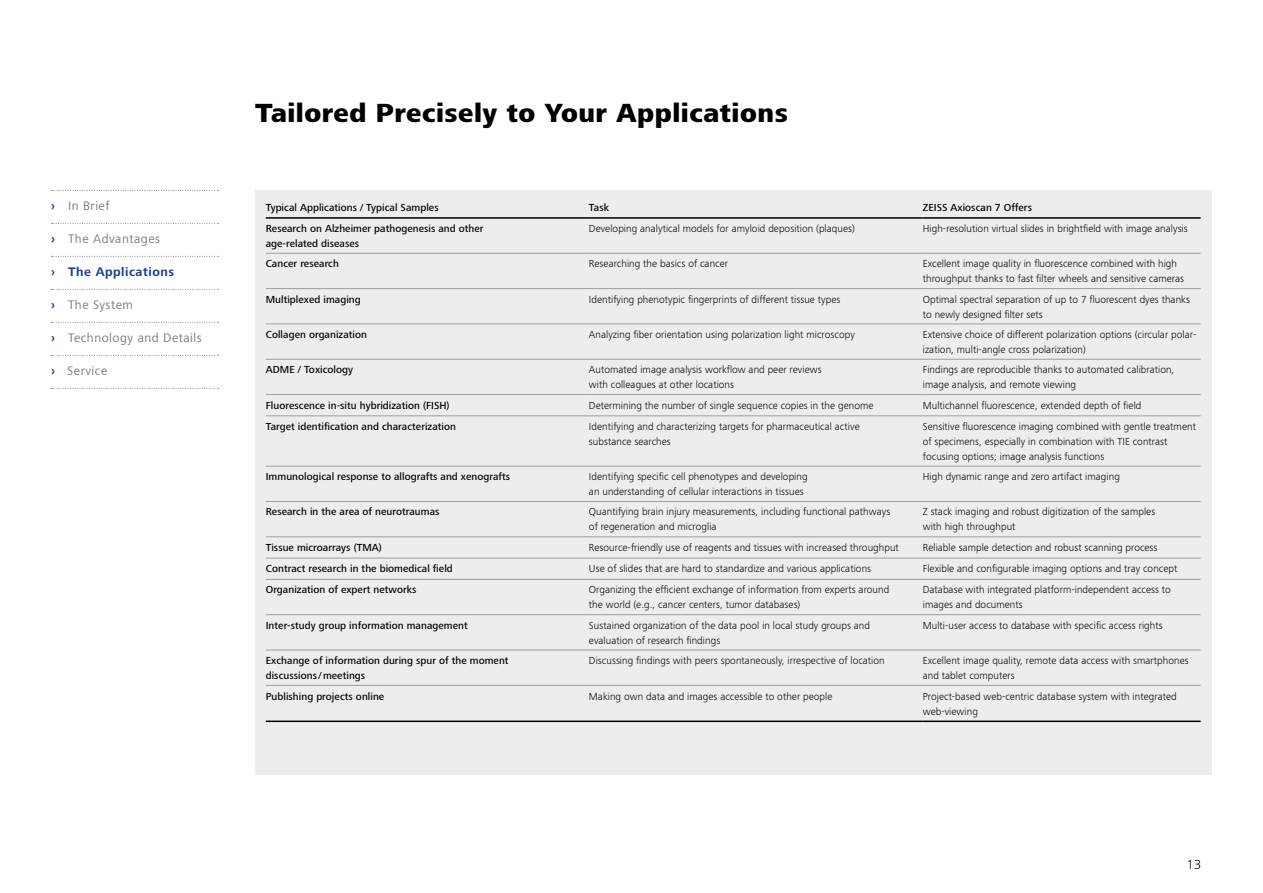
<style>
.page{position:relative;width:1263px;height:893px;background:#fff}
.page>*{position:absolute;margin:0;border:0;box-sizing:border-box;transform-origin:0 0}
.t1{font:800 27px "ZEISS Frutiger Next W1 G";letter-spacing:.02em;color:#000}
.t2{font:300 13.5px "ZEISS Frutiger Next W1 G";color:#000}
.t3{font:12.75px "ZEISS Frutiger Next W1 G";letter-spacing:.04em;color:#7c7b7b}
.t4{font:700 12.75px "ZEISS Frutiger Next W1 G";letter-spacing:.04em;color:#164194}
.t5{font:300 10.5px/15px "ZEISS Frutiger Next W1 G";letter-spacing:.005em;color:#000}
.t6{font:500 10.5px/15px "ZEISS Frutiger Next W1 G";letter-spacing:.005em;color:#000}
.s1{font-weight:700;color:#164194}
</style>
<div class="page">
<div style="left:255px;top:190px;width:957px;height:585px;background:#ededed"></div>
<hr style="left:589px;top:217px;width:334px;height:2px;background:#000">
<hr style="left:923px;top:217px;width:277px;height:2px;background:#000">
<hr style="left:589px;top:253px;width:334px;height:1px;background:#9d9d9c">
<hr style="left:923px;top:253px;width:277px;height:1px;background:#9d9d9c">
<hr style="left:589px;top:288px;width:334px;height:1px;background:#9d9d9c">
<hr style="left:923px;top:288px;width:277px;height:1px;background:#9d9d9c">
<hr style="left:589px;top:324px;width:334px;height:1px;background:#9d9d9c">
<hr style="left:923px;top:324px;width:277px;height:1px;background:#9d9d9c">
<hr style="left:589px;top:359px;width:334px;height:1px;background:#9d9d9c">
<hr style="left:923px;top:359px;width:277px;height:1px;background:#9d9d9c">
<hr style="left:589px;top:394px;width:334px;height:1px;background:#9d9d9c">
<hr style="left:923px;top:394px;width:277px;height:1px;background:#9d9d9c">
<hr style="left:589px;top:416px;width:334px;height:1px;background:#9d9d9c">
<hr style="left:923px;top:416px;width:277px;height:1px;background:#9d9d9c">
<hr style="left:589px;top:466px;width:334px;height:1px;background:#9d9d9c">
<hr style="left:923px;top:466px;width:277px;height:1px;background:#9d9d9c">
<hr style="left:589px;top:501px;width:334px;height:1px;background:#9d9d9c">
<hr style="left:923px;top:501px;width:277px;height:1px;background:#9d9d9c">
<hr style="left:589px;top:537px;width:334px;height:1px;background:#9d9d9c">
<hr style="left:923px;top:537px;width:277px;height:1px;background:#9d9d9c">
<hr style="left:589px;top:558px;width:334px;height:1px;background:#9d9d9c">
<hr style="left:923px;top:558px;width:277px;height:1px;background:#9d9d9c">
<hr style="left:589px;top:579px;width:334px;height:1px;background:#9d9d9c">
<hr style="left:923px;top:579px;width:277px;height:1px;background:#9d9d9c">
<hr style="left:589px;top:614px;width:334px;height:1px;background:#9d9d9c">
<hr style="left:923px;top:614px;width:277px;height:1px;background:#9d9d9c">
<hr style="left:589px;top:650px;width:334px;height:1px;background:#9d9d9c">
<hr style="left:923px;top:650px;width:277px;height:1px;background:#9d9d9c">
<hr style="left:266px;top:217px;width:323px;height:2px;background:#000">
<hr style="left:266px;top:253px;width:323px;height:1px;background:#9d9d9c">
<hr style="left:266px;top:288px;width:323px;height:1px;background:#9d9d9c">
<hr style="left:266px;top:324px;width:323px;height:1px;background:#9d9d9c">
<hr style="left:266px;top:359px;width:323px;height:1px;background:#9d9d9c">
<hr style="left:266px;top:394px;width:323px;height:1px;background:#9d9d9c">
<hr style="left:266px;top:416px;width:323px;height:1px;background:#9d9d9c">
<hr style="left:266px;top:466px;width:323px;height:1px;background:#9d9d9c">
<hr style="left:266px;top:501px;width:323px;height:1px;background:#9d9d9c">
<hr style="left:266px;top:537px;width:323px;height:1px;background:#9d9d9c">
<hr style="left:266px;top:558px;width:323px;height:1px;background:#9d9d9c">
<hr style="left:266px;top:579px;width:323px;height:1px;background:#9d9d9c">
<hr style="left:266px;top:614px;width:323px;height:1px;background:#9d9d9c">
<hr style="left:266px;top:650px;width:323px;height:1px;background:#9d9d9c">
<hr style="left:266px;top:685px;width:323px;height:1px;background:#9d9d9c">
<hr style="left:589px;top:685px;width:334px;height:1px;background:#9d9d9c">
<hr style="left:923px;top:685px;width:277px;height:1px;background:#9d9d9c">
<hr style="left:266px;top:720px;width:323px;height:2px;background:#000">
<hr style="left:589px;top:720px;width:334px;height:2px;background:#000">
<hr style="left:923px;top:720px;width:277px;height:2px;background:#000">
<svg style="left:51px;top:190px;width:168px;height:1px"></svg>
<svg style="left:51px;top:223px;width:168px;height:1px"></svg>
<svg style="left:51px;top:256px;width:168px;height:1px"></svg>
<svg style="left:51px;top:289px;width:168px;height:1px"></svg>
<svg style="left:51px;top:322px;width:168px;height:1px"></svg>
<svg style="left:51px;top:355px;width:168px;height:1px"></svg>
<svg style="left:51px;top:388px;width:168px;height:1px"></svg>
<p class="t3" style="left:51px;top:197px;width:60px"><span class="s1">›</span> In Brief</p>
<p class="t3" style="left:51px;top:230px;width:111px"><span class="s1">›</span> The Advantages</p>
<p class="t4" style="left:51px;top:263px;width:125px">› The Applications</p>
<p class="t3" style="left:51px;top:296px;width:83px"><span class="s1">›</span> The System</p>
<p class="t3" style="left:51px;top:329px;width:152px"><span class="s1">›</span> Technology and Details</p>
<p class="t3" style="left:51px;top:362px;width:58px"><span class="s1">›</span> Service</p>
<h1 class="t1" style="left:255px;top:93px;width:534px">Tailored Precisely to Your Applications</h1>
<p class="t6" style="left:266px;top:199px;width:174px">Typical Applications / Typical Samples</p>
<p class="t6" style="left:589px;top:199px;width:22px">Task</p>
<p class="t6" style="left:923px;top:199px;width:111px">ZEISS Axioscan 7 Offers</p>
<p class="t6" style="left:266px;top:221px;width:219px">Research on Alzheimer pathogenesis and other age-related diseases</p>
<p class="t5" style="left:589px;top:220px;width:267px">Developing analytical models for amyloid deposition (plaques)</p>
<p class="t5" style="left:923px;top:220px;width:266px">High-resolution virtual slides in brightfield with image analysis</p>
<p class="t6" style="left:266px;top:256px;width:75px">Cancer research</p>
<p class="t5" style="left:589px;top:256px;width:141px">Researching the basics of cancer</p>
<p class="t5" style="left:923px;top:256px;width:263px">Excellent image quality in fluorescence combined with high throughput thanks to fast filter wheels and sensitive cameras</p>
<p class="t6" style="left:266px;top:291px;width:96px">Multiplexed imaging</p>
<p class="t5" style="left:589px;top:291px;width:253px">Identifying phenotypic fingerprints of different tissue types</p>
<p class="t5" style="left:923px;top:291px;width:269px">Optimal spectral separation of up to 7 fluorescent dyes thanks to newly designed filter sets</p>
<p class="t6" style="left:266px;top:327px;width:103px">Collagen organization</p>
<p class="t5" style="left:589px;top:326px;width:267px">Analyzing fiber orientation using polarization light microscopy</p>
<p class="t5" style="left:923px;top:326px;width:275px">Extensive choice of different polarization options (circular polar&shy;ization, multi-angle cross polarization)</p>
<p class="t6" style="left:266px;top:362px;width:89px">ADME / Toxicology</p>
<p class="t5" style="left:589px;top:362px;width:234px">Automated image analysis workflow and peer reviews with colleagues at other locations</p>
<p class="t5" style="left:923px;top:362px;width:253px">Findings are reproducible thanks to automated calibration, image analysis, and remote viewing</p>
<p class="t6" style="left:266px;top:397px;width:185px">Fluorescence in-situ hybridization (FISH)</p>
<p class="t5" style="left:589px;top:397px;width:286px">Determining the number of single sequence copies in the genome</p>
<p class="t5" style="left:923px;top:397px;width:220px">Multichannel fluorescence, extended depth of field</p>
<p class="t6" style="left:266px;top:418px;width:192px">Target identification and characterization</p>
<p class="t5" style="left:589px;top:418px;width:272px">Identifying and characterizing targets for pharmaceutical active substance searches</p>
<p class="t5" style="left:923px;top:418px;width:275px">Sensitive fluorescence imaging combined with gentle treatment of specimens, especially in combination with TIE contrast focusing options; image analysis functions</p>
<p class="t6" style="left:266px;top:469px;width:246px">Immunological response to allografts and xenografts</p>
<p class="t5" style="left:589px;top:469px;width:220px">Identifying specific cell phenotypes and developing an understanding of cellular interactions in tissues</p>
<p class="t5" style="left:923px;top:469px;width:199px">High dynamic range and zero artifact imaging</p>
<p class="t6" style="left:266px;top:504px;width:175px">Research in the area of neurotraumas</p>
<p class="t5" style="left:589px;top:504px;width:303px">Quantifying brain injury measurements, including functional pathways of regeneration and microglia</p>
<p class="t5" style="left:923px;top:504px;width:234px">Z stack imaging and robust digitization of the samples with high throughput</p>
<p class="t6" style="left:266px;top:539px;width:118px">Tissue microarrays (TMA)</p>
<p class="t5" style="left:589px;top:539px;width:311px">Resource-friendly use of reagents and tissues with increased throughput</p>
<p class="t5" style="left:923px;top:539px;width:236px">Reliable sample detection and robust scanning process</p>
<p class="t6" style="left:266px;top:561px;width:189px">Contract research in the biomedical field</p>
<p class="t5" style="left:589px;top:560px;width:284px">Use of slides that are hard to standardize and various applications</p>
<p class="t5" style="left:923px;top:560px;width:256px">Flexible and configurable imaging options and tray concept</p>
<p class="t6" style="left:266px;top:582px;width:152px">Organization of expert networks</p>
<p class="t5" style="left:589px;top:582px;width:302px">Organizing the efficient exchange of information from experts around the world (e.g., cancer centers, tumor databases)</p>
<p class="t5" style="left:923px;top:582px;width:250px">Database with integrated platform-independent access to images and documents</p>
<p class="t6" style="left:266px;top:617px;width:203px">Inter-study group information management</p>
<p class="t5" style="left:589px;top:617px;width:283px">Sustained organization of the data pool in local study groups and evaluation of research findings</p>
<p class="t5" style="left:923px;top:617px;width:241px">Multi-user access to database with specific access rights</p>
<p class="t6" style="left:266px;top:653px;width:244px">Exchange of information during spur of the moment discussions /meetings</p>
<p class="t5" style="left:589px;top:652px;width:297px">Discussing findings with peers spontaneously, irrespective of location</p>
<p class="t5" style="left:923px;top:652px;width:267px">Excellent image quality, remote data access with smartphones and tablet computers</p>
<p class="t6" style="left:266px;top:689px;width:120px">Publishing projects online</p>
<p class="t5" style="left:589px;top:688px;width:245px">Making own data and images accessible to other people</p>
<p class="t5" style="left:923px;top:688px;width:255px">Project-based web-centric database system with integrated web-viewing</p>
<p class="t2" style="left:1187px;top:855px;width:16px">13</p>
</div>
